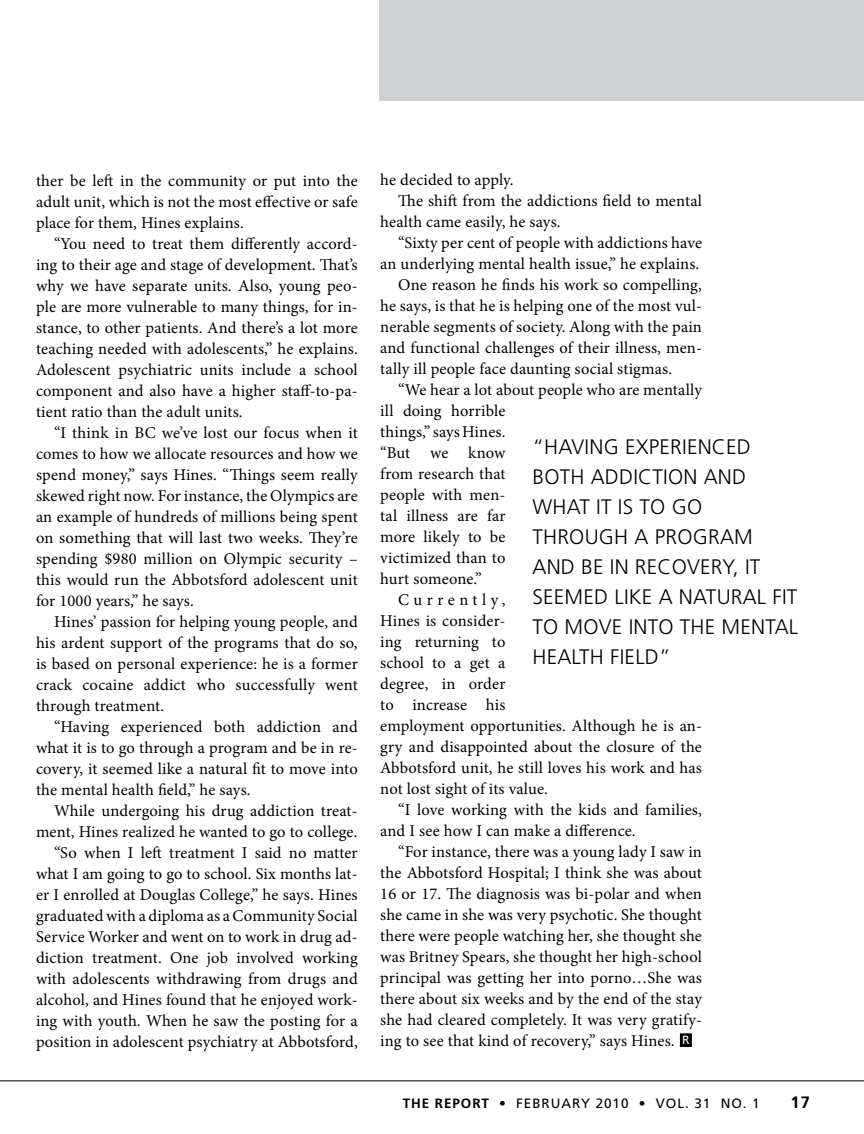
<style>
.page{position:relative;width:864px;height:1134px;background:#fff}
.page>*{position:absolute;margin:0;border:0;box-sizing:border-box;transform-origin:0 0}
.t1{font:300 21px/30px "Frutiger";letter-spacing:.01em;color:#000}
.t2{font:16.5px/21px "Minion Pro";letter-spacing:.01em;color:#000;text-align:justify}
.t3{font:16.5px "Minion Pro";letter-spacing:.27em;color:#000}
.t4{font:700 16.5px "Frutiger";color:#000}
.t5{font:13.5px "Frutiger";letter-spacing:.07em;color:#000}
.s1{font-family:"Frutiger";font-size:12px;color:#fff}
.s2{font-weight:700}
</style>
<div class="page">
<hr style="left:0;top:1080px;width:864px;height:1px;background:#000">
<div style="left:681px;top:1034px;width:10px;height:12px;background:#000"></div>
<div style="left:680px;top:1033px;width:12px;height:14px;border:2px solid #000"></div>
<div style="left:380px;top:0;width:484px;height:100px;background:#cfd0d2"></div>
<p class="t2" style="left:36px;top:170px;width:323px">ther be left in the community or put into the adult unit, which is not the most effective or safe place for them, Hines explains.</p>
<p class="t2" style="left:36px;top:233px;width:323px;text-indent:18px">“You need to treat them differently accord&shy;ing to their age and stage of development. That’s why we have separate units. Also, young peo&shy;ple are more vulnerable to many things, for in&shy;stance, to other patients. And there’s a lot more teaching needed with adolescents,” he explains.<br>Adolescent psychiatric units include a school component and also have a higher staff-to-pa&shy;tient ratio than the adult units.</p>
<p class="t2" style="left:36px;top:422px;width:323px;text-indent:18px">“I think in BC we’ve lost our focus when it comes to how we allocate resources and how we spend money,” says Hines. “Things seem really skewed right now. For instance, the Olympics are an example of hundreds of millions being spent on something that will last two weeks. They’re spending $980 million on Olympic security – this would run the Abbotsford adolescent unit for 1000 years,” he says.</p>
<p class="t2" style="left:36px;top:611px;width:323px;text-indent:18px">Hines’ passion for helping young people, and his ardent support of the programs that do so, is based on personal experience: he is a former crack cocaine addict who successfully went through treatment.</p>
<p class="t2" style="left:36px;top:716px;width:323px;text-indent:18px">“Having experienced both addiction and what it is to go through a program and be in re&shy;covery, it seemed like a natural fit to move into the mental health field,” he says.</p>
<p class="t2" style="left:36px;top:800px;width:323px;text-align:right">While undergoing his drug addiction treat&shy;ment, Hines realized he wanted to go to college. “So when I left treatment I said no matter what I am going to go to school. Six months lat&shy;er I enrolled at Douglas College,” he says. Hines graduated with a diploma as a Community Social Service Worker and went on to work in drug ad&shy;diction treatment. One job involved working with adolescents withdrawing from drugs and alcohol, and Hines found that he enjoyed work&shy;ing with youth. When he saw the posting for a position in adolescent psychiatry at Abbotsford,</p>
<p class="t2" style="left:380px;top:170px;width:135px">he decided to apply.</p>
<p class="t2" style="left:398px;top:191px;width:305px">The shift from the addictions field to mental</p>
<p class="t2" style="left:380px;top:212px;width:182px">health came easily, he says.</p>
<p class="t2" style="left:398px;top:233px;width:305px">“Sixty per cent of people with addictions have</p>
<p class="t2" style="left:380px;top:254px;width:321px">an underlying mental health issue,” he explains.</p>
<p class="t2" style="left:398px;top:275px;width:305px">One reason he finds his work so compelling,</p>
<p class="t2" style="left:380px;top:296px;width:323px">he says, is that he is helping one of the most vul-</p>
<p class="t2" style="left:380px;top:317px;width:323px">nerable segments of society. Along with the pain</p>
<p class="t2" style="left:380px;top:338px;width:323px">and functional challenges of their illness, men-</p>
<p class="t2" style="left:380px;top:359px;width:293px">tally ill people face daunting social stigmas.</p>
<p class="t2" style="left:398px;top:380px;width:305px">“We hear a lot about people who are mentally</p>
<p class="t2" style="left:380px;top:401px;width:127px">ill doing horrible</p>
<p class="t2" style="left:380px;top:422px;width:127px">things,” says Hines.</p>
<p class="t2" style="left:380px;top:443px;width:127px">“But we know</p>
<p class="t2" style="left:380px;top:464px;width:127px">from research that</p>
<p class="t2" style="left:380px;top:485px;width:127px">people with men-</p>
<p class="t2" style="left:380px;top:506px;width:127px">tal illness are far</p>
<p class="t2" style="left:380px;top:527px;width:127px">more likely to be</p>
<p class="t2" style="left:380px;top:548px;width:127px">victimized than to</p>
<p class="t2" style="left:380px;top:569px;width:103px">hurt someone.”</p>
<p class="t3" style="left:398px;top:589px;width:109px">Currently,</p>
<p class="t2" style="left:380px;top:611px;width:127px">Hines is consider-</p>
<p class="t2" style="left:380px;top:632px;width:127px">ing returning to</p>
<p class="t2" style="left:380px;top:653px;width:127px">school to a get a</p>
<p class="t2" style="left:380px;top:674px;width:127px">degree, in order</p>
<p class="t2" style="left:380px;top:695px;width:127px">to increase his</p>
<p class="t2" style="left:380px;top:716px;width:323px">employment opportunities. Although he is an-</p>
<p class="t2" style="left:380px;top:737px;width:323px">gry and disappointed about the closure of the</p>
<p class="t2" style="left:380px;top:758px;width:323px">Abbotsford unit, he still loves his work and has</p>
<p class="t2" style="left:380px;top:779px;width:169px">not lost sight of its value.</p>
<p class="t2" style="left:398px;top:800px;width:305px">“I love working with the kids and families,</p>
<p class="t2" style="left:380px;top:821px;width:257px">and I see how I can make a difference.</p>
<p class="t2" style="left:398px;top:842px;width:305px">“For instance, there was a young lady I saw in</p>
<p class="t2" style="left:380px;top:863px;width:323px">the Abbotsford Hospital; I think she was about</p>
<p class="t2" style="left:380px;top:884px;width:323px">16 or 17. The diagnosis was bi-polar and when</p>
<p class="t2" style="left:380px;top:905px;width:323px">she came in she was very psychotic. She thought</p>
<p class="t2" style="left:380px;top:926px;width:323px">there were people watching her, she thought she</p>
<p class="t2" style="left:380px;top:947px;width:323px">was Britney Spears, she thought her high-school</p>
<p class="t2" style="left:380px;top:968px;width:323px">principal was getting her into porno…She was</p>
<p class="t2" style="left:380px;top:989px;width:323px">there about six weeks and by the end of the stay</p>
<p class="t2" style="left:380px;top:1010px;width:323px">she had cleared completely. It was very gratify-</p>
<p class="t2" style="left:380px;top:1031px;width:311px">ing to see that kind of recovery,” says Hines. <span class="s1">R</span></p>
<p class="t1" style="left:532px;top:432px;width:267px">“HAVING EXPERIENCED<br>BOTH ADDICTION AND<br>WHAT IT IS TO GO<br>THROUGH A PROGRAM<br>AND BE IN RECOVERY, IT<br>SEEMED LIKE A NATURAL FIT<br>TO MOVE INTO THE MENTAL<br>HEALTH FIELD”</p>
<p class="t5" style="left:403px;top:1095px;width:359px"><span class="s2">THE REPORT</span> • FE BRUARY 2010 • VOL. 31 NO. 1</p>
<p class="t4" style="left:791px;top:1093px;width:21px">17</p>
</div>
